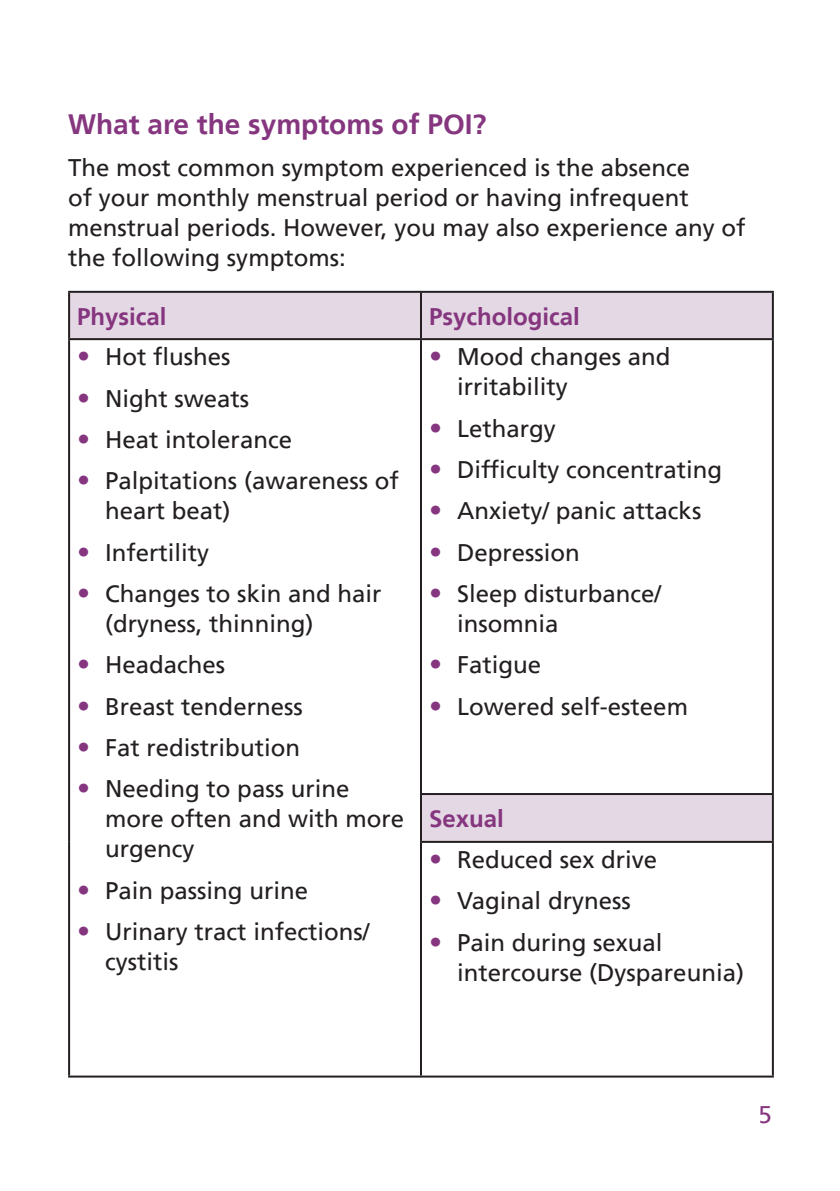
<style>
.page{position:relative;width:840px;height:1191px;background:#fff}
.page>*{position:absolute;margin:0;border:0;box-sizing:border-box;transform-origin:0 0}
.Main_Headings{font:700 28px "Frutiger LT";color:#85367f}
.Body_Text{font:24px/30px "Frutiger LT";color:#231f20}
.Sub_Heading{font:700 24px "Frutiger LT";color:#85367f}
.t1{font:24px "Frutiger LT";color:#85367f}
.s1{font-size:26px;color:#85367f}
</style>
<div class="page">
<svg style="left:70px;top:293px;width:701px;height:549px"></svg>
<hr style="left:68px;top:291px;width:353px;height:2px;background:#231f20">
<hr style="left:68px;top:293px;width:2px;height:45px;background:#231f20">
<hr style="left:421px;top:291px;width:352px;height:2px;background:#231f20">
<hr style="left:420px;top:293px;width:2px;height:45px;background:#231f20">
<hr style="left:771px;top:293px;width:2px;height:45px;background:#231f20">
<hr style="left:68px;top:338px;width:353px;height:2px;background:#231f20">
<hr style="left:68px;top:340px;width:2px;height:454px;background:#231f20">
<hr style="left:421px;top:338px;width:352px;height:2px;background:#231f20">
<hr style="left:420px;top:340px;width:2px;height:453px;background:#231f20">
<hr style="left:771px;top:340px;width:2px;height:453px;background:#231f20">
<hr style="left:68px;top:794px;width:2px;height:48px;background:#231f20">
<hr style="left:420px;top:793px;width:353px;height:2px;background:#231f20">
<hr style="left:420px;top:795px;width:2px;height:46px;background:#231f20">
<hr style="left:771px;top:795px;width:2px;height:46px;background:#231f20">
<hr style="left:68px;top:842px;width:2px;height:233px;background:#231f20">
<hr style="left:420px;top:841px;width:353px;height:2px;background:#231f20">
<hr style="left:420px;top:843px;width:2px;height:232px;background:#231f20">
<hr style="left:771px;top:843px;width:2px;height:232px;background:#231f20">
<hr style="left:68px;top:1075px;width:353px;height:2px;background:#231f20">
<hr style="left:421px;top:1075px;width:352px;height:2px;background:#231f20">
<p class="Main_Headings" style="left:68px;top:108px;width:420px">What are the symptoms of POI?</p>
<p class="Body_Text" style="left:68px;top:153px;width:678px">The most common symptom experienced is the absence<br>of your monthly menstrual period or having infrequent menstrual periods. However, you may also experience any of the following symptoms:</p>
<p class="Sub_Heading" style="left:77px;top:302px;width:91px">Physical</p>
<p class="Sub_Heading" style="left:429px;top:302px;width:152px">Psychological</p>
<p class="Body_Text" style="left:77px;top:342px;width:155px"><span class="s1">•</span> Hot flushes</p>
<p class="Body_Text" style="left:77px;top:383px;width:174px"><span class="s1">•</span> Night sweats</p>
<p class="Body_Text" style="left:77px;top:424px;width:216px"><span class="s1">•</span> Heat intolerance</p>
<p class="Body_Text" style="left:105px;top:466px;width:295px;text-indent:-28px"><span class="s1">•</span> Palpitations (awareness of heart beat)</p>
<p class="Body_Text" style="left:77px;top:537px;width:134px"><span class="s1">•</span> Infertility</p>
<p class="Body_Text" style="left:105px;top:578px;width:278px;text-indent:-28px"><span class="s1">•</span> Changes to skin and hair (dryness, thinning)</p>
<p class="Body_Text" style="left:77px;top:650px;width:150px"><span class="s1">•</span> Headaches</p>
<p class="Body_Text" style="left:77px;top:691px;width:227px"><span class="s1">•</span> Breast tenderness</p>
<p class="Body_Text" style="left:77px;top:733px;width:224px"><span class="s1">•</span> Fat redistribution</p>
<p class="Body_Text" style="left:105px;top:774px;width:300px;text-indent:-28px"><span class="s1">•</span> Needing to pass urine more often and with more urgency</p>
<p class="Body_Text" style="left:77px;top:875px;width:232px"><span class="s1">•</span> Pain passing urine</p>
<p class="Body_Text" style="left:105px;top:917px;width:266px;text-indent:-28px"><span class="s1">•</span> Urinary tract infections/ cystitis</p>
<p class="Body_Text" style="left:457px;top:342px;width:215px;text-indent:-28px"><span class="s1">•</span> Mood changes and irritability</p>
<p class="Body_Text" style="left:429px;top:413px;width:128px"><span class="s1">•</span> Lethargy</p>
<p class="Body_Text" style="left:429px;top:454px;width:294px"><span class="s1">•</span> Difficulty concentrating</p>
<p class="Body_Text" style="left:429px;top:496px;width:274px"><span class="s1">•</span> Anxiety/ panic attacks</p>
<p class="Body_Text" style="left:429px;top:537px;width:152px"><span class="s1">•</span> Depression</p>
<p class="Body_Text" style="left:457px;top:578px;width:206px;text-indent:-28px"><span class="s1">•</span> Sleep disturbance/ insomnia</p>
<p class="Body_Text" style="left:429px;top:650px;width:114px"><span class="s1">•</span> Fatigue</p>
<p class="Body_Text" style="left:429px;top:691px;width:260px"><span class="s1">•</span> Lowered self-esteem</p>
<p class="Sub_Heading" style="left:429px;top:804px;width:76px">Sexual</p>
<p class="Body_Text" style="left:429px;top:844px;width:230px"><span class="s1">•</span> Reduced sex drive</p>
<p class="Body_Text" style="left:429px;top:886px;width:203px"><span class="s1">•</span> Vaginal dryness</p>
<p class="Body_Text" style="left:457px;top:927px;width:288px;text-indent:-28px"><span class="s1">•</span> Pain during sexual intercourse (Dyspareunia)</p>
<p class="t1" style="left:758px;top:1101px;width:15px">5</p>
</div>
